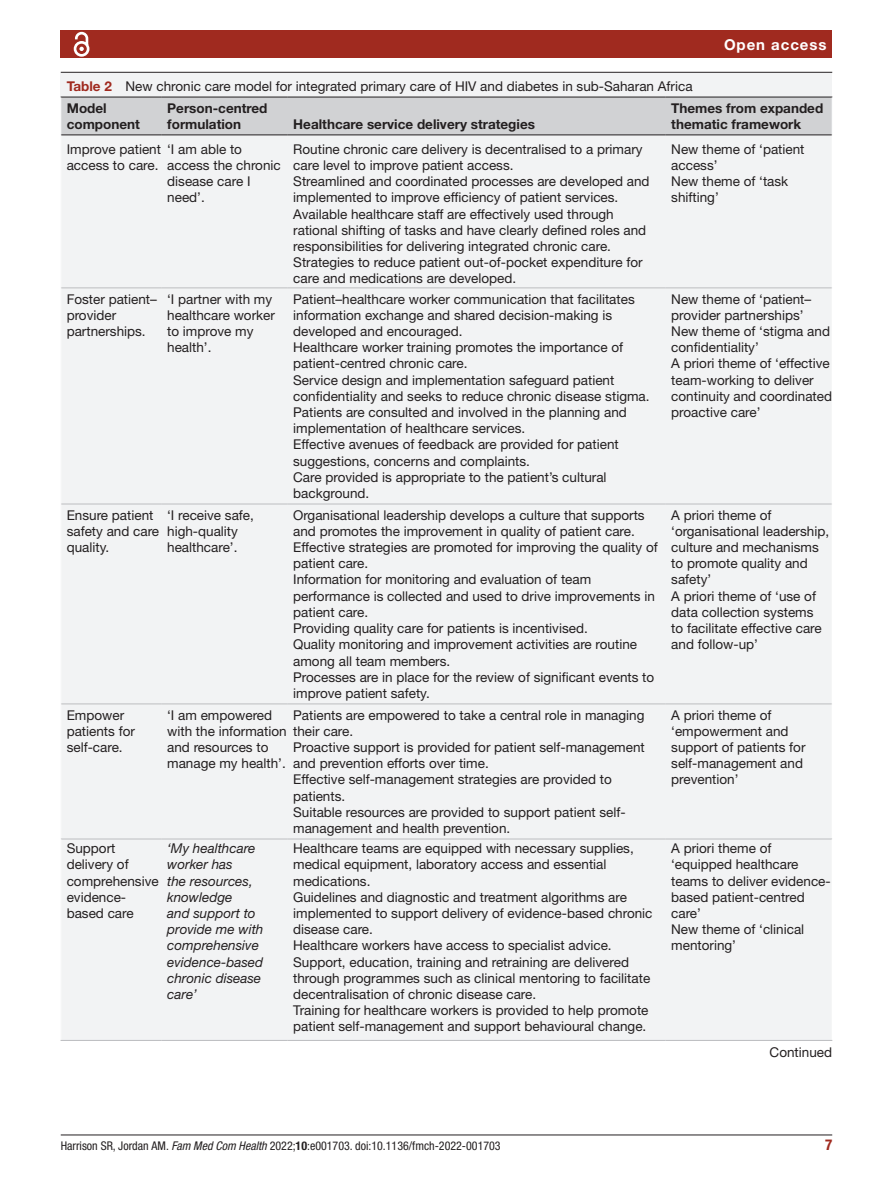
<style>
.page{position:relative;width:893px;height:1191px;background:#fff}
.page>*{position:absolute;margin:0;border:0;box-sizing:border-box;transform-origin:0 0}
.t1{font:700 15px "Helvetica Neue LT Std";letter-spacing:.065em;color:#fff}
.t2{font:700 condensed 15px "Helvetica Neue LT Std";color:#a02a1f}
.t3{font:13.5px/16.2px "Helvetica Neue LT Std";color:#231f20}
.t4{font:italic 13.5px/16.2px "Helvetica Neue LT Std";color:#231f20}
.t5{font:700 13.5px/16.2px "Helvetica Neue LT Std";color:#231f20}
.t6{font:condensed 12px "Helvetica Neue LT Std";color:#231f20}
.s1{font-weight:700;color:#a02a1f}
.s2{font-weight:700}
.s3{font-style:italic}
</style>
<div class="page">
<hr style="left:61px;top:1134px;width:771px;height:1px;background:#231f20">
<div style="left:61px;top:31px;width:771px;height:27px;background:#a02a1f"></div>
<svg style="left:73px;top:31px;width:17px;height:26px"></svg>
<div style="left:61px;top:73px;width:771px;height:967px;background:#f2f3f4"></div>
<hr style="left:61px;top:72px;width:771px;height:1px;background:#231f20">
<div style="left:61px;top:98px;width:771px;height:36px;background:#d1d2d4"></div>
<hr style="left:61px;top:97px;width:100px;height:1px;background:#231f20">
<hr style="left:61px;top:134px;width:100px;height:1px;background:#231f20">
<hr style="left:161px;top:97px;width:126px;height:1px;background:#231f20">
<hr style="left:161px;top:134px;width:126px;height:1px;background:#231f20">
<hr style="left:287px;top:97px;width:378px;height:1px;background:#231f20">
<hr style="left:287px;top:134px;width:378px;height:1px;background:#231f20">
<hr style="left:665px;top:97px;width:167px;height:1px;background:#231f20">
<hr style="left:665px;top:134px;width:167px;height:1px;background:#231f20">
<hr style="left:61px;top:288px;width:100px;height:1px;background:#bcbdc0">
<hr style="left:161px;top:288px;width:126px;height:1px;background:#bcbdc0">
<hr style="left:287px;top:288px;width:378px;height:1px;background:#bcbdc0">
<hr style="left:665px;top:288px;width:167px;height:1px;background:#bcbdc0">
<hr style="left:61px;top:504px;width:100px;height:1px;background:#bcbdc0">
<hr style="left:161px;top:504px;width:126px;height:1px;background:#bcbdc0">
<hr style="left:287px;top:504px;width:378px;height:1px;background:#bcbdc0">
<hr style="left:665px;top:504px;width:167px;height:1px;background:#bcbdc0">
<hr style="left:61px;top:703px;width:100px;height:1px;background:#bcbdc0">
<hr style="left:161px;top:703px;width:126px;height:1px;background:#bcbdc0">
<hr style="left:287px;top:703px;width:378px;height:1px;background:#bcbdc0">
<hr style="left:665px;top:703px;width:167px;height:1px;background:#bcbdc0">
<hr style="left:61px;top:838px;width:100px;height:1px;background:#bcbdc0">
<hr style="left:161px;top:838px;width:126px;height:1px;background:#bcbdc0">
<hr style="left:287px;top:838px;width:378px;height:1px;background:#bcbdc0">
<hr style="left:665px;top:838px;width:167px;height:1px;background:#bcbdc0">
<hr style="left:61px;top:1040px;width:100px;height:1px;background:#bcbdc0">
<hr style="left:161px;top:1040px;width:126px;height:1px;background:#bcbdc0">
<hr style="left:287px;top:1040px;width:378px;height:1px;background:#bcbdc0">
<hr style="left:665px;top:1040px;width:167px;height:1px;background:#bcbdc0">
<p class="t1" style="left:724px;top:35px;width:104px">Open access</p>
<p class="t3" style="left:67px;top:75px;width:627px;line-height:22px"><span class="s1">Table 2</span> New chronic care model for integrated primary care of HIV and diabetes in sub-Saharan Africa<br><span class="s2">Model</span></p>
<p class="t5" style="left:67px;top:116px;width:75px">component</p>
<p class="t5" style="left:167px;top:99px;width:102px">Person-centred formulation</p>
<p class="t5" style="left:671px;top:99px;width:153px">Themes from expanded thematic framework</p>
<p class="t5" style="left:293px;top:116px;width:243px">Healthcare service delivery strategies</p>
<p class="t3" style="left:67px;top:141px;width:96px">Improve patient access to care.</p>
<p class="t3" style="left:167px;top:141px;width:115px">‘I am able to access the chronic disease care I need’.</p>
<p class="t3" style="left:293px;top:141px;width:358px">Routine chronic care delivery is decentralised to a primary care level to improve patient access.<br>Streamlined and coordinated processes are developed and implemented to improve efficiency of patient services.<br>Available healthcare staff are effectively used through rational shifting of tasks and have clearly defined roles and responsibilities for delivering integrated chronic care.<br>Strategies to reduce patient out-of-pocket expenditure for care and medications are developed.</p>
<p class="t3" style="left:671px;top:141px;width:135px">New theme of ‘patient access’<br>New theme of ‘task shifting’</p>
<p class="t3" style="left:67px;top:290px;width:92px">Foster patient– provider partnerships.</p>
<p class="t3" style="left:167px;top:290px;width:109px">‘I partner with my healthcare worker to improve my health’.</p>
<p class="t3" style="left:293px;top:290px;width:358px">Patient–healthcare worker communication that facilitates information exchange and shared decision-making is developed and encouraged.<br>Healthcare worker training promotes the importance of patient-centred chronic care.<br>Service design and implementation safeguard patient confidentiality and seeks to reduce chronic disease stigma.<br>Patients are consulted and involved in the planning and implementation of healthcare services.<br>Effective avenues of feedback are provided for patient suggestions, concerns and complaints.<br>Care provided is appropriate to the patient’s cultural background.</p>
<p class="t3" style="left:671px;top:290px;width:162px">New theme of ‘patient– provider partnerships’<br>New theme of ‘stigma and confidentiality’<br>A priori theme of ‘effective team-working to deliver continuity and coordinated proactive care’</p>
<p class="t3" style="left:67px;top:506px;width:94px">Ensure patient safety and care quality.</p>
<p class="t3" style="left:167px;top:506px;width:88px">‘I receive safe, high-quality healthcare’.</p>
<p class="t3" style="left:293px;top:506px;width:366px">Organisational leadership develops a culture that supports and promotes the improvement in quality of patient care.<br>Effective strategies are promoted for improving the quality of patient care.<br>Information for monitoring and evaluation of team performance is collected and used to drive improvements in patient care.<br>Providing quality care for patients is incentivised.<br>Quality monitoring and improvement activities are routine among all team members.<br>Processes are in place for the review of significant events to improve patient safety.</p>
<p class="t3" style="left:671px;top:506px;width:159px">A priori theme of ‘organisational leadership, culture and mechanisms to promote quality and safety’<br>A priori theme of ‘use of data collection systems<br>to facilitate effective care and follow-up’</p>
<p class="t3" style="left:67px;top:706px;width:70px">Empower patients for self-care.</p>
<p class="t3" style="left:167px;top:706px;width:121px">‘I am empowered with the information and resources to manage my health’.</p>
<p class="t3" style="left:293px;top:706px;width:353px">Patients are empowered to take a central role in managing their care.<br>Proactive support is provided for patient self-management and prevention efforts over time.<br>Effective self-management strategies are provided to patients.<br>Suitable resources are provided to support patient self&shy;management and health prevention.</p>
<p class="t3" style="left:671px;top:706px;width:136px">A priori theme of ‘empowerment and support of patients for self-management and prevention’</p>
<p class="t3" style="left:67px;top:840px;width:94px">Support delivery of comprehensive evidence&shy;based care</p>
<p class="t4" style="left:167px;top:840px;width:98px">‘My healthcare worker has<br>the resources, knowledge<br>and support to provide me with comprehensive evidence-based chronic disease care’</p>
<p class="t3" style="left:293px;top:840px;width:361px">Healthcare teams are equipped with necessary supplies, medical equipment, laboratory access and essential medications.<br>Guidelines and diagnostic and treatment algorithms are implemented to support delivery of evidence-based chronic disease care.<br>Healthcare workers have access to specialist advice.<br>Support, education, training and retraining are delivered through programmes such as clinical mentoring to facilitate decentralisation of chronic disease care.<br>Training for healthcare workers is provided to help promote patient self-management and support behavioural change.</p>
<p class="t3" style="left:671px;top:840px;width:161px">A priori theme of ‘equipped healthcare teams to deliver evidence&shy;based patient-centred care’<br>New theme of ‘clinical mentoring’</p>
<p class="t3" style="left:770px;top:1043px;width:64px">Continued</p>
<p class="t6" style="left:61px;top:1138px;width:441px">Harrison SR, Jordan AM. <span class="s3">Fam Med Com Health</span> 2022;<span class="s2">10</span>:e001703. doi:10.1136/fmch-2022-001703</p>
<p class="t2" style="left:825px;top:1135px;width:9px">7</p>
</div>
